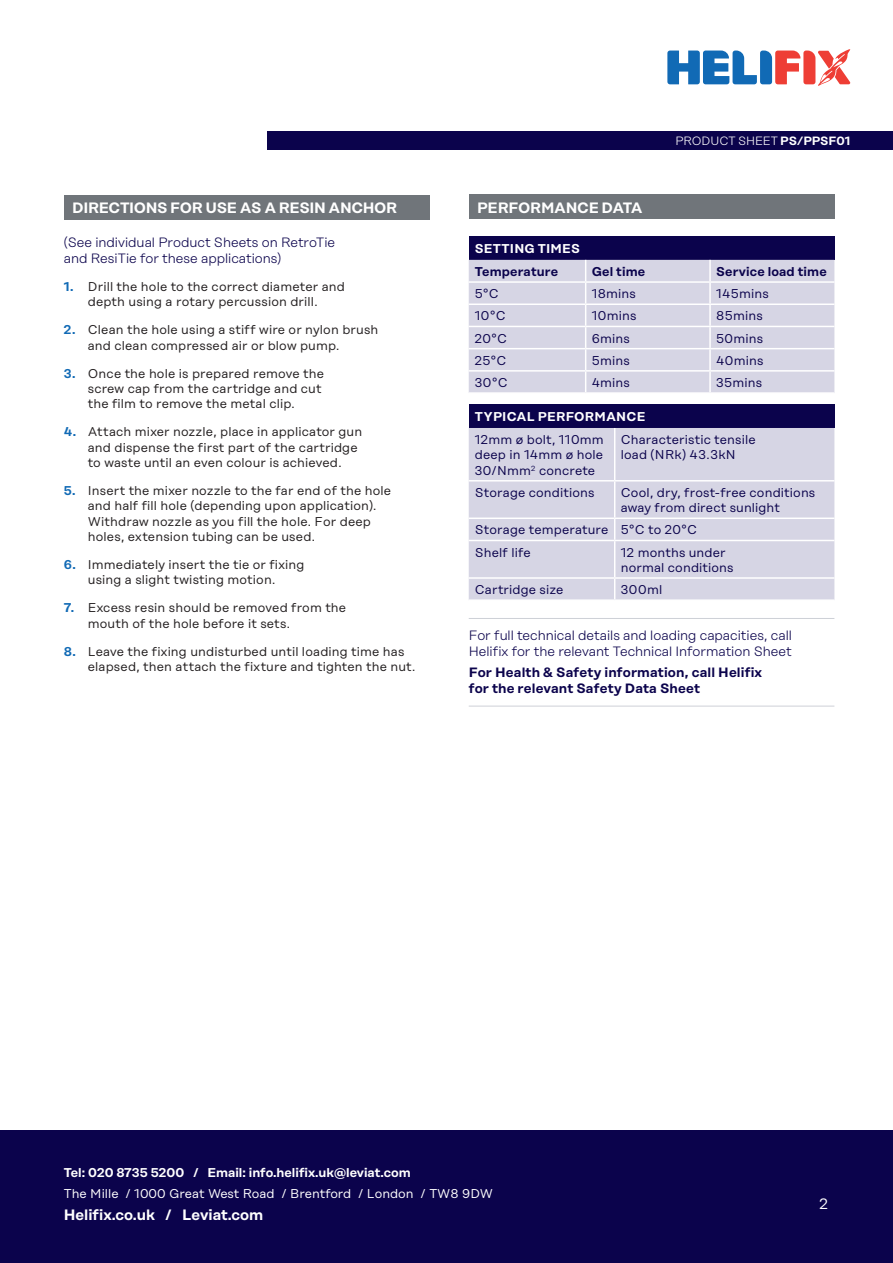
<style>
.page{position:relative;width:893px;height:1263px;background:#fff}
.page>*{position:absolute;margin:0;border:0;box-sizing:border-box;transform-origin:0 0}
.t1{font:600 15px "Rational Display";letter-spacing:-.025em;color:#fff}
.t2{font:600 15px "Rational Display";color:#fff}
.t3{font:15px "Rational Display";color:#fff}
.Pull_out_light{font:300 13.5px/16.2px "Rational Display";letter-spacing:-.005em;color:#0b034c}
.Annotation{font:300 13.5px/16.2px "Rational Display";color:#0b034c}
.Pull_out_bold{font:600 13.5px/16.2px "Rational Display";letter-spacing:.01em;color:#0b034c}
.t4{font:12.75px/15.3px "Rational Display";letter-spacing:.01em;color:#231f20}
.table_body{font:12.75px/15.3px "Rational Display";letter-spacing:.01em;color:#0b034c}
.Body{font:600 12.75px "Rational Display";color:#fff}
.t5{font:12.75px "Rational Display";color:#fff}
.table_body-2{font:600 12.75px "Rational Display";letter-spacing:.01em;color:#0b034c}
.t6{font:300 12px "Rational Display";letter-spacing:-.005em;color:#fff}
.s1{font-weight:600;color:#116ab5}
.s2{font-weight:600}
</style>
<div class="page">
<div style="left:0;top:1130px;width:893px;height:133px;background:#0b034c"></div>
<svg style="left:667px;top:49px;width:183px;height:37px"></svg>
<div style="left:268px;top:131px;width:625px;height:19px;background:#0b034c"></div>
<div style="left:64px;top:195px;width:365px;height:24px;background:#70757a"></div>
<div style="left:469px;top:195px;width:365px;height:24px;background:#70757a"></div>
<hr style="left:469px;top:618px;width:365px;height:1px;background:#ced1d7">
<hr style="left:469px;top:706px;width:365px;height:1px;background:#ced1d7">
<div style="left:469px;top:236px;width:365px;height:24px;background:#0b034c"></div>
<div style="left:469px;top:260px;width:365px;height:132px;background:#d6d5e4"></div>
<hr style="left:709px;top:260px;width:2px;height:21px;background:#fff">
<hr style="left:709px;top:283px;width:2px;height:20px;background:#fff">
<hr style="left:709px;top:305px;width:2px;height:21px;background:#fff">
<hr style="left:709px;top:327px;width:2px;height:21px;background:#fff">
<hr style="left:709px;top:349px;width:2px;height:21px;background:#fff">
<hr style="left:709px;top:372px;width:2px;height:20px;background:#fff">
<hr style="left:469px;top:370px;width:117px;height:2px;background:#fff">
<hr style="left:586px;top:370px;width:124px;height:2px;background:#fff">
<hr style="left:710px;top:370px;width:124px;height:2px;background:#fff">
<svg style="left:585px;top:260px;width:1px;height:132px"></svg>
<hr style="left:469px;top:281px;width:117px;height:2px;background:#fff">
<hr style="left:586px;top:281px;width:124px;height:2px;background:#fff">
<hr style="left:710px;top:281px;width:124px;height:2px;background:#fff">
<hr style="left:469px;top:303px;width:117px;height:2px;background:#fff">
<hr style="left:586px;top:303px;width:124px;height:2px;background:#fff">
<hr style="left:710px;top:303px;width:124px;height:2px;background:#fff">
<hr style="left:469px;top:326px;width:117px;height:1px;background:#fff">
<hr style="left:586px;top:326px;width:124px;height:1px;background:#fff">
<hr style="left:710px;top:326px;width:124px;height:1px;background:#fff">
<hr style="left:469px;top:348px;width:117px;height:1px;background:#fff">
<hr style="left:586px;top:348px;width:124px;height:1px;background:#fff">
<hr style="left:710px;top:348px;width:124px;height:1px;background:#fff">
<div style="left:469px;top:404px;width:365px;height:24px;background:#0b034c"></div>
<div style="left:469px;top:428px;width:365px;height:171px;background:#d6d5e4"></div>
<hr style="left:614px;top:428px;width:1px;height:52px;background:#fff">
<hr style="left:469px;top:480px;width:146px;height:1px;background:#fff">
<hr style="left:615px;top:480px;width:219px;height:1px;background:#fff">
<hr style="left:614px;top:481px;width:1px;height:36px;background:#fff">
<hr style="left:469px;top:517px;width:146px;height:2px;background:#fff">
<hr style="left:615px;top:517px;width:219px;height:2px;background:#fff">
<svg style="left:614px;top:519px;width:1px;height:21px"></svg>
<hr style="left:469px;top:540px;width:146px;height:1px;background:#fff">
<hr style="left:615px;top:540px;width:219px;height:1px;background:#fff">
<hr style="left:614px;top:541px;width:1px;height:36px;background:#fff">
<hr style="left:469px;top:577px;width:146px;height:2px;background:#fff">
<hr style="left:615px;top:577px;width:219px;height:2px;background:#fff">
<svg style="left:614px;top:579px;width:1px;height:20px"></svg>
<h3 class="t1" style="left:72px;top:199px;width:326px">DIRECTIONS FOR USE AS A RESIN ANCHOR</h3>
<p class="Annotation" style="left:64px;top:234px;width:273px">(See individual Product Sheets on RetroTie and ResiTie for these applications)</p>
<p class="t4" style="left:64px;top:279px;width:283px;text-align:center"><span class="s1">1.</span> Drill the hole to the correct diameter and depth using a rotary percussion drill.</p>
<p class="t4" style="left:88px;top:322px;width:292px;text-indent:-24px"><span class="s1">2.</span> Clean the hole using a stiff wire or nylon brush and clean compressed air or blow pump.</p>
<p class="t4" style="left:88px;top:365px;width:238px;text-indent:-24px"><span class="s1">3.</span> Once the hole is prepared remove the screw cap from the cartridge and cut the film to remove the metal clip.</p>
<p class="t4" style="left:88px;top:424px;width:276px;text-indent:-24px"><span class="s1">4.</span> Attach mixer nozzle, place in applicator gun and dispense the first part of the cartridge to waste until an even colour is achieved.</p>
<p class="t4" style="left:88px;top:483px;width:305px;text-indent:-24px"><span class="s1">5.</span> Insert the mixer nozzle to the far end of the hole and half fill hole (depending upon application).<br>Withdraw nozzle as you fill the hole. For deep holes, extension tubing can be used.</p>
<p class="t4" style="left:64px;top:557px;width:242px;text-align:center"><span class="s1">6.</span> Immediately insert the tie or fixing using a slight twisting motion.</p>
<p class="t4" style="left:88px;top:600px;width:260px;text-indent:-24px"><span class="s1">7.</span> Excess resin should be removed from the mouth of the hole before it sets.</p>
<p class="t4" style="left:88px;top:643px;width:329px;text-indent:-24px"><span class="s1">8.</span> Leave the fixing undisturbed until loading time has elapsed, then attach the fixture and tighten the nut.</p>
<p class="t6" style="left:675px;top:134px;width:177px">PRODUCT SHEET <span class="s2">PS/PPSF01</span></p>
<h3 class="t1" style="left:477px;top:199px;width:167px">PERFORMANCE DATA</h3>
<p class="Body" style="left:475px;top:241px;width:107px">SETTING TIMES</p>
<p class="table_body-2" style="left:475px;top:264px;width:85px">Temperature</p>
<p class="table_body-2" style="left:592px;top:264px;width:55px">Gel time</p>
<p class="table_body-2" style="left:716px;top:264px;width:112px">Service load time</p>
<p class="table_body" style="left:475px;top:286px;width:26px">5°C</p>
<p class="table_body" style="left:592px;top:286px;width:46px">18mins</p>
<p class="table_body" style="left:716px;top:286px;width:54px">145mins</p>
<p class="table_body" style="left:475px;top:308px;width:32px">10°C</p>
<p class="table_body" style="left:592px;top:308px;width:46px">10mins</p>
<p class="table_body" style="left:716px;top:308px;width:48px">85mins</p>
<p class="table_body" style="left:475px;top:330px;width:34px">20°C</p>
<p class="table_body" style="left:592px;top:330px;width:40px">6mins</p>
<p class="table_body" style="left:716px;top:330px;width:49px">50mins</p>
<p class="table_body" style="left:475px;top:353px;width:33px">25°C</p>
<p class="table_body" style="left:592px;top:353px;width:40px">5mins</p>
<p class="table_body" style="left:716px;top:353px;width:49px">40mins</p>
<p class="table_body" style="left:475px;top:375px;width:34px">30°C</p>
<p class="table_body" style="left:592px;top:375px;width:40px">4mins</p>
<p class="table_body" style="left:716px;top:375px;width:48px">35mins</p>
<p class="Body" style="left:475px;top:409px;width:172px">TYPICAL PERFORMANCE</p>
<p class="table_body" style="left:475px;top:432px;width:131px;text-align:justify">12mm ø bolt, 110mm deep in 14mm ø hole 30/Nmm<sup>2</sup> concrete</p>
<p class="table_body" style="left:621px;top:432px;width:137px">Characteristic tensile load (NRk) 43.3kN</p>
<p class="table_body" style="left:475px;top:485px;width:121px">Storage conditions</p>
<p class="table_body" style="left:621px;top:485px;width:196px">Cool, dry, frost-free conditions away from direct sunlight</p>
<p class="table_body" style="left:475px;top:522px;width:135px">Storage temperature</p>
<p class="table_body" style="left:621px;top:522px;width:78px">5°C to 20°C</p>
<p class="table_body" style="left:475px;top:544px;width:58px">Shelf life</p>
<p class="table_body" style="left:621px;top:544px;width:114px">12 months under normal conditions</p>
<p class="table_body" style="left:475px;top:582px;width:90px">Cartridge size</p>
<p class="table_body" style="left:621px;top:582px;width:43px">300ml</p>
<p class="Pull_out_light" style="left:469px;top:627px;width:325px">For full technical details and loading capacities, call<br>Helifix for the relevant Technical Information Sheet</p>
<p class="Pull_out_bold" style="left:469px;top:664px;width:295px">For Health &amp; Safety information, call Helifix for the relevant Safety Data Sheet</p>
<p class="Body" style="left:64px;top:1165px;width:348px">Tel: 020 8735 5200 / Email: info.helifix.uk@leviat.com</p>
<p class="t5" style="left:64px;top:1186px;width:431px">The Mille / 1000 Great West Road / Brentford / London / TW8 9DW</p>
<p class="t2" style="left:64px;top:1205px;width:201px">Helifix.co.uk / Leviat.com</p>
<p class="t3" style="left:820px;top:1195px;width:10px">2</p>
</div>
